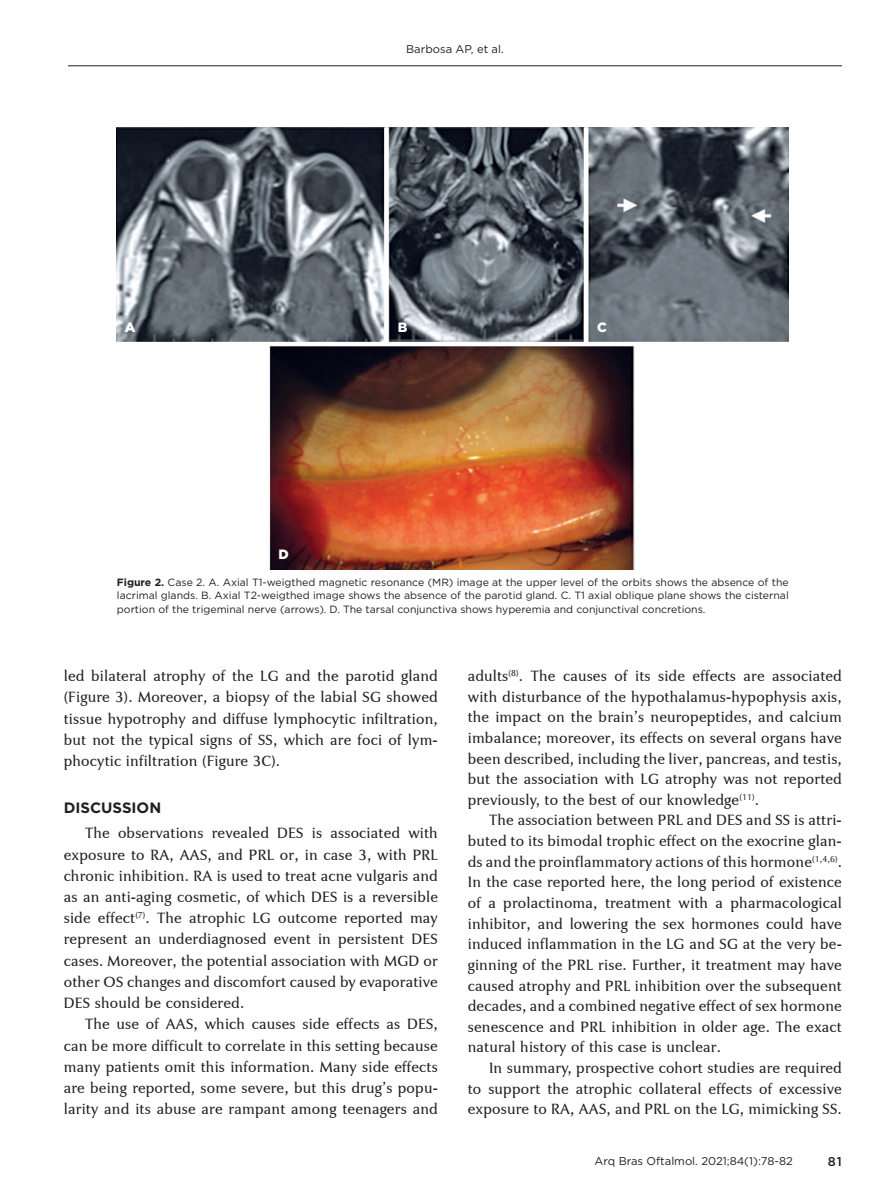
<style>
.page{position:relative;width:893px;height:1191px;background:#fff}
.page>*{position:absolute;margin:0;border:0;box-sizing:border-box;transform-origin:0 0}
.t1{font:15px/20.7px "Jaguar JC Book";letter-spacing:.015em;color:#231f20;text-align:justify}
.t2{font:700 15px "Gotham";color:#231f20}
.t3{font:900 13.5px "Gotham";color:#fff}
.t4{font:500 12.75px "Gotham";color:#231f20}
.t5{font:11.25px "Gotham";color:#231f20}
.t6{font:10.5px/13.5px "Gotham";color:#231f20;text-align:justify}
.s1{font-weight:700}
</style>
<div class="page">
<hr style="left:68px;top:65px;width:774px;height:1px;background:#231f20">
<img style="left:117px;top:128px;width:672px;height:441px">
<div style="left:384px;top:128px;width:5px;height:215px;background:#fff"></div>
<hr style="left:584px;top:128px;width:4px;height:215px;background:#fff">
<hr style="left:116px;top:342px;width:674px;height:4px;background:#fff">
<p class="t5" style="left:406px;top:41px;width:99px">Barbosa AP, et al.</p>
<p class="t3" style="left:125px;top:317px;width:12px">A</p>
<p class="t3" style="left:398px;top:317px;width:11px">B</p>
<p class="t3" style="left:597px;top:317px;width:11px">C</p>
<p class="t3" style="left:278px;top:545px;width:12px">D</p>
<p class="t6" style="left:117px;top:575px;width:673px"><span class="s1">Figure 2.</span> Case 2. A. Axial T1-weigthed magnetic resonance (MR) image at the upper level of the orbits shows the absence of the lacrimal glands. B. Axial T2-weigthed image shows the absence of the parotid gland. C. T1 axial oblique plane shows the cisternal portion of the trigeminal nerve (arrows). D. The tarsal conjunctiva shows hyperemia and conjunctival concretions.</p>
<p class="t1" style="left:64px;top:665px;width:376px;line-height:21.3px">led bilateral atrophy of the LG and the parotid gland (Figure 3). Moreover, a biopsy of the labial SG showed tissue hypotrophy and diffuse lymphocytic infiltration, but not the typical signs of SS, which are foci of lym&shy;phocytic infiltration (Figure 3C).</p>
<p class="t2" style="left:64px;top:797px;width:99px">DISCUSSION</p>
<p class="t1" style="left:64px;top:822px;width:376px;line-height:21.3px;text-indent:21px">The observations revealed DES is associated with exposure to RA, AAS, and PRL or, in case 3, with PRL chronic inhibition. RA is used to treat acne vulgaris and as an anti-aging cosmetic, of which DES is a reversible side effect<sup>(7)</sup>. The atrophic LG outcome reported may represent an underdiagnosed event in persistent DES cases. Moreover, the potential association with MGD or other OS changes and discomfort caused by evaporative DES should be considered.</p>
<p class="t1" style="left:64px;top:1014px;width:376px;line-height:21.3px;text-indent:21px">The use of AAS, which causes side effects as DES, can be more difficult to correlate in this setting because many patients omit this information. Many side effects are being reported, some severe, but this drug’s popu&shy;larity and its abuse are rampant among teenagers and</p>
<p class="t1" style="left:468px;top:665px;width:376px">adults<sup>(8)</sup>. The causes of its side effects are associated with disturbance of the hypothalamus-hypophysis axis, the impact on the brain’s neuropeptides, and calcium imbalance; moreover, its effects on several organs have been described, including the liver, pancreas, and testis, but the association with LG atrophy was not reported previously, to the best of our knowledge<sup>(11)</sup>.</p>
<p class="t1" style="left:468px;top:810px;width:376px;text-indent:21px">The association between PRL and DES and SS is attri&shy;buted to its bimodal trophic effect on the exocrine glan&shy;ds and the proinflammatory actions of this hormone<sup>(1,4,6)</sup>.<br>In the case reported here, the long period of existence of a prolactinoma, treatment with a pharmacological inhibitor, and lowering the sex hormones could have induced inflammation in the LG and SG at the very be&shy;ginning of the PRL rise. Further, it treatment may have caused atrophy and PRL inhibition over the subsequent decades, and a combined negative effect of sex hormone senescence and PRL inhibition in older age. The exact natural history of this case is unclear.</p>
<p class="t1" style="left:468px;top:1057px;width:376px;text-indent:21px">In summary, prospective cohort studies are required to support the atrophic collateral effects of excessive exposure to RA, AAS, and PRL on the LG, mimicking SS.</p>
<p class="t5" style="left:595px;top:1153px;width:200px">Arq Bras Oftalmol. 2021;84(1):78-82</p>
<p class="t4" style="left:828px;top:1153px;width:16px">81</p>
</div>
